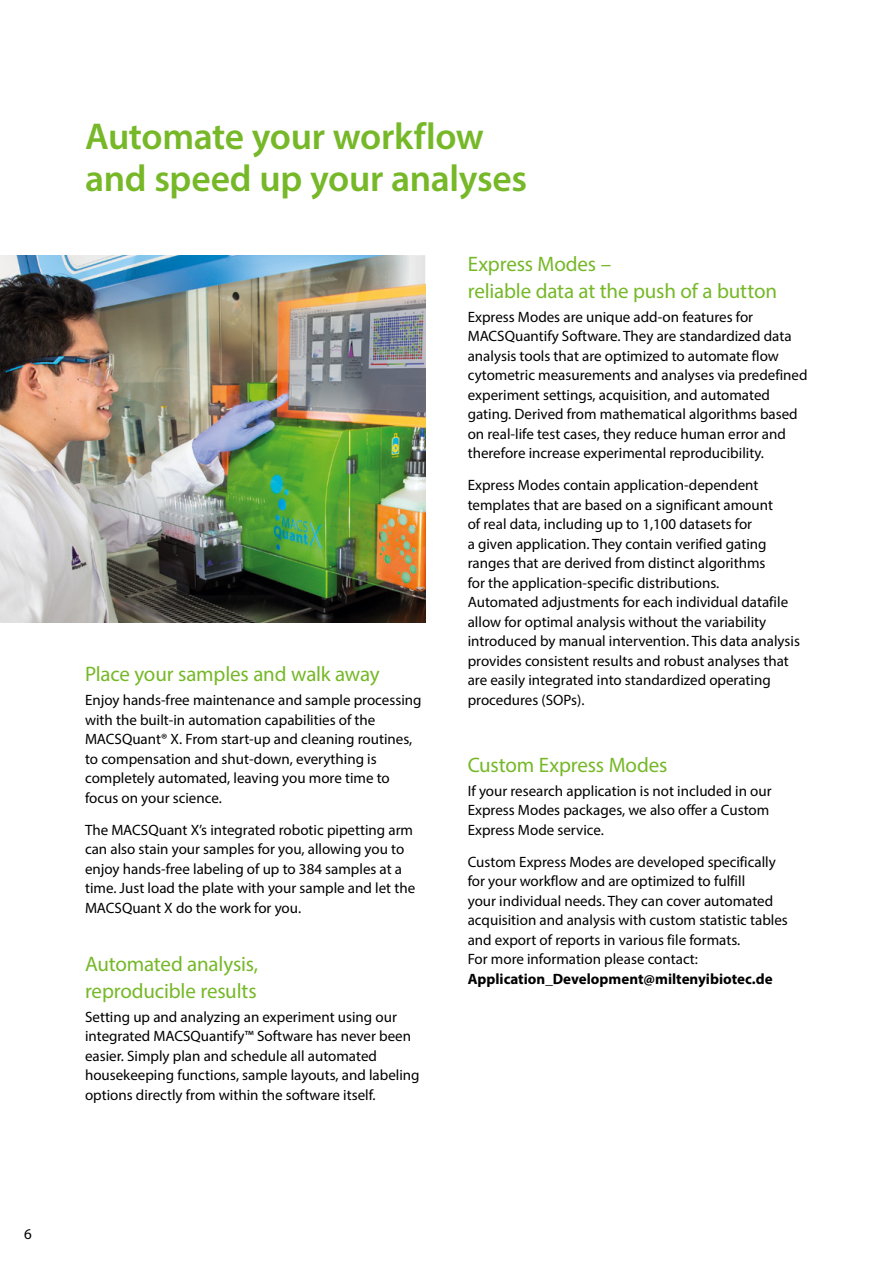
<style>
.page{position:relative;width:893px;height:1263px;background:#fff}
.page>*{position:absolute;margin:0;border:0;box-sizing:border-box;transform-origin:0 0}
.t1{font:600 37.5px/42px "Myriad Pro";letter-spacing:-.01em;color:#76b828}
.t2{font:21px/27px "Myriad Pro";letter-spacing:-.01em;color:#76b828}
.t3{font:15px/19.5px "Myriad Pro";color:#000}
.t4{font:700 15px "Myriad Pro";color:#000}
</style>
<div class="page">
<img style="left:0;top:255px;width:425px;height:368px">
<svg style="left:384px;top:255px;width:41px;height:34px"></svg>
<p class="t3" style="left:24px;top:1224px;width:9px">6</p>
<h1 class="t1" style="left:85px;top:114px;width:444px">Automate your workflow and speed up your analyses</h1>
<h2 class="t2" style="left:85px;top:660px;width:296px">Place your samples and walk away</h2>
<p class="t3" style="left:85px;top:690px;width:338px">Enjoy hands-free maintenance and sample processing with the built-in automation capabilities of the MACSQuant® X. From start-up and cleaning routines, to compensation and shut-down, everything is completely automated, leaving you more time to focus on your science.</p>
<p class="t3" style="left:85px;top:820px;width:332px">The MACSQuant X’s integrated robotic pipetting arm can also stain your samples for you, allowing you to enjoy hands-free labeling of up to 384 samples at a time. Just load the plate with your sample and let the MACSQuant X do the work for you.</p>
<h2 class="t2" style="left:85px;top:950px;width:175px">Automated analysis, reproducible results</h2>
<p class="t3" style="left:85px;top:1007px;width:336px">Setting up and analyzing an experiment using our integrated MACSQuantify™ Software has never been easier. Simply plan and schedule all automated housekeeping functions, sample layouts, and labeling options directly from within the software itself.</p>
<h2 class="t2" style="left:468px;top:250px;width:311px">Express Modes –<br>reliable data at the push of a button</h2>
<p class="t3" style="left:468px;top:307px;width:341px">Express Modes are unique add-on features for MACSQuantify Software. They are standardized data analysis tools that are optimized to automate flow cytometric measurements and analyses via predefined experiment settings, acquisition, and automated gating. Derived from mathematical algorithms based on real-life test cases, they reduce human error and therefore increase experimental reproducibility.</p>
<p class="t3" style="left:468px;top:475px;width:334px">Express Modes contain application-dependent templates that are based on a significant amount<br>of real data, including up to 1,100 datasets for<br>a given application. They contain verified gating ranges that are derived from distinct algorithms<br>for the application-specific distributions.<br>Automated adjustments for each individual datafile allow for optimal analysis without the variability introduced by manual intervention. This data analysis provides consistent results and robust analyses that are easily integrated into standardized operating procedures (SOPs).</p>
<h2 class="t2" style="left:468px;top:751px;width:201px">Custom Express Modes</h2>
<p class="t3" style="left:468px;top:780px;width:305px">If your research application is not included in our<br>Express Modes packages, we also offer a Custom<br>Express Mode service.</p>
<p class="t3" style="left:468px;top:852px;width:322px">Custom Express Modes are developed specifically for your workflow and are optimized to fulfill<br>your individual needs. They can cover automated acquisition and analysis with custom statistic tables and export of reports in various file formats.<br>For more information please contact:</p>
<p class="t4" style="left:468px;top:969px;width:306px">Application_Development@miltenyibiotec.de</p>
</div>
